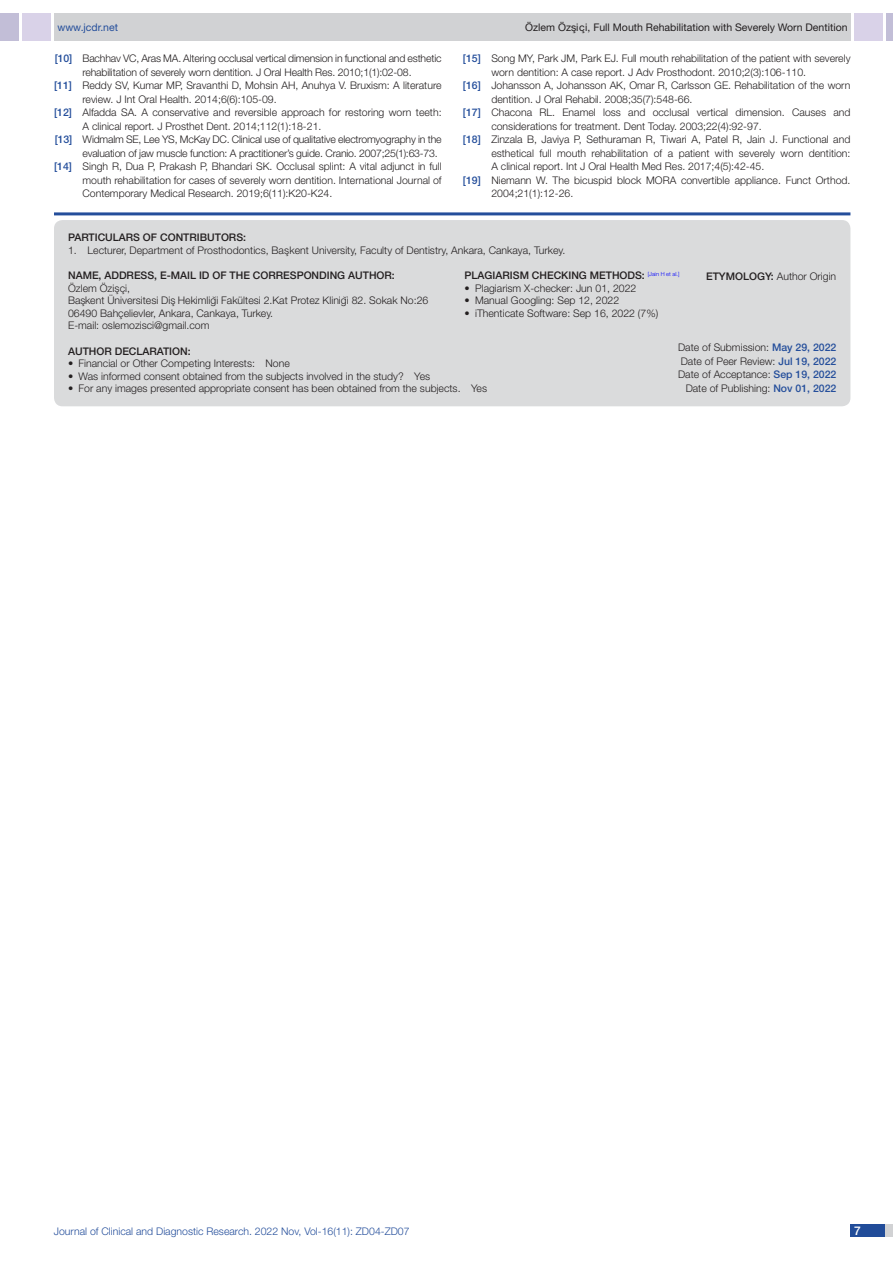
<style>
.page{position:relative;width:893px;height:1263px;background:#fff}
.page>*{position:absolute;margin:0;border:0;box-sizing:border-box;transform-origin:0 0}
.t1{font:500 12px "Helvetica Neue";color:#fff}
.Partic_Contri_Txt{font:300 10.5px/12.6px "Helvetica Neue";color:#231f20}
.Partic_Contri_Txt-2{font:300 10.5px "Helvetica Neue";letter-spacing:-.02em;color:#231f20}
.Partic_Contri_Head{font:500 10.5px "Helvetica Neue";color:#231f20}
.tb_txt{font:300 10.5px "Helvetica Neue";color:#231f20}
.t2{font:300 10.5px "Helvetica Neue";color:#244e9b}
.t3{font:10.5px "Helvetica Neue";color:#231f20}
.Partic_Contri_Head-2{font:300 10.5px "Helvetica Neue";color:#231f20}
.t4{font:10.5px "Helvetica Neue";color:#244e9b}
.s1{font-weight:500;color:#244e9b}
.s2{font-weight:500}
</style>
<div class="page">
<div style="left:54px;top:13px;width:796px;height:28px;background:#d1d2d4"></div>
<div style="left:0;top:13px;width:19px;height:28px;background:#c2bed7"></div>
<div style="left:22px;top:13px;width:29px;height:28px;background:#d9d2e8"></div>
<div style="left:886px;top:13px;width:7px;height:28px;background:#c2bed7"></div>
<div style="left:854px;top:13px;width:29px;height:28px;background:#d9d2e8"></div>
<div style="left:850px;top:1224px;width:43px;height:13px;background:#d1d2d4"></div>
<div style="left:850px;top:1224px;width:35px;height:13px;background:#214c99"></div>
<hr style="left:54px;top:212px;width:796px;height:3px;background:#244e9b">
<div style="left:54px;top:220px;width:796px;height:186px;background:#dadbdc;border-radius:9px"></div>
<p class="t4" style="left:57px;top:21px;width:62px">www.jcdr.net</p>
<p class="t3" style="left:525px;top:21px;width:324px">Özlem Özs¸i c¸ i, Full Mouth Rehabilitation with Severely Worn Dentition</p>
<p class="Partic_Contri_Txt" style="left:55px;top:52px;width:388px"><span class="s1">[10]</span> Bachhav VC, Aras MA. Altering occlusal vertical dimension in functional and esthetic</p>
<p class="Partic_Contri_Txt" style="left:82px;top:66px;width:331px">rehabilitation of severely worn dentition. J Oral Health Res. 2010;1(1):02-08.</p>
<p class="Partic_Contri_Txt" style="left:54px;top:79px;width:389px"><span class="s1">[11]</span> Reddy SV, Kumar MP, Sravanthi D, Mohsin AH, Anuhya V. Bruxism: A literature</p>
<p class="Partic_Contri_Txt" style="left:82px;top:93px;width:196px">review. J Int Oral Health. 2014;6(6):105-09.</p>
<p class="Partic_Contri_Txt" style="left:54px;top:106px;width:389px"><span class="s1">[12]</span> Alfadda SA. A conservative and reversible approach for restoring worn teeth:</p>
<p class="Partic_Contri_Txt" style="left:82px;top:120px;width:240px">A clinical report. J Prosthet Dent. 2014;112(1):18-21.</p>
<p class="Partic_Contri_Txt-2" style="left:55px;top:133px;width:388px"><span class="s1">[13]</span> Widmalm SE, Lee YS, McKay DC. Clinical use of qualitative electromyography in the</p>
<p class="Partic_Contri_Txt-2" style="left:82px;top:147px;width:357px">evaluation of jaw muscle function: A practitioner’s guide. Cranio. 2007;25(1):63-73.</p>
<p class="Partic_Contri_Txt" style="left:54px;top:160px;width:389px"><span class="s1">[14]</span> Singh R, Dua P, Prakash P, Bhandari SK. Occlusal splint: A vital adjunct in full</p>
<p class="Partic_Contri_Txt" style="left:82px;top:174px;width:361px">mouth rehabilitation for cases of severely worn dentition. International Journal of</p>
<p class="Partic_Contri_Txt" style="left:82px;top:187px;width:251px">Contemporary Medical Research. 2019;6(11):K20-K24.</p>
<p class="Partic_Contri_Txt" style="left:463px;top:52px;width:389px"><span class="s1">[15]</span> Song MY, Park JM, Park EJ. Full mouth rehabilitation of the patient with severely</p>
<p class="Partic_Contri_Txt" style="left:491px;top:66px;width:316px">worn dentition: A case report. J Adv Prosthodont. 2010;2(3):106-110.</p>
<p class="Partic_Contri_Txt" style="left:463px;top:79px;width:389px"><span class="s1">[16]</span> Johansson A, Johansson AK, Omar R, Carlsson GE. Rehabilitation of the worn</p>
<p class="Partic_Contri_Txt" style="left:491px;top:93px;width:203px">dentition. J Oral Rehabil. 2008;35(7):548-66.</p>
<p class="Partic_Contri_Txt" style="left:463px;top:106px;width:389px"><span class="s1">[17]</span> Chacona RL. Enamel loss and occlusal vertical dimension. Causes and</p>
<p class="Partic_Contri_Txt" style="left:491px;top:120px;width:272px">considerations for treatment. Dent Today. 2003;22(4):92-97.</p>
<p class="Partic_Contri_Txt" style="left:463px;top:133px;width:389px"><span class="s1">[18]</span> Zinzala B, Javiya P, Sethuraman R, Tiwari A, Patel R, Jain J. Functional and</p>
<p class="Partic_Contri_Txt" style="left:491px;top:147px;width:361px">esthetical full mouth rehabilitation of a patient with severely worn dentition:</p>
<p class="Partic_Contri_Txt" style="left:491px;top:160px;width:274px">A clinical report. Int J Oral Health Med Res. 2017;4(5):42-45.</p>
<p class="Partic_Contri_Txt" style="left:463px;top:174px;width:389px"><span class="s1">[19]</span> Niemann W. The bicuspid block MORA convertible appliance. Funct Orthod.</p>
<p class="Partic_Contri_Txt" style="left:491px;top:187px;width:83px">2004;21(1):12-26.</p>
<p class="Partic_Contri_Head" style="left:68px;top:231px;width:179px">PARTICULARS OF CONTRIBUTORS:</p>
<p class="Partic_Contri_Txt" style="left:68px;top:244px;width:499px">1. Lecturer, Department of Prosthodontics, Bas¸ kent University, Faculty of Dentistry, Ankara, Cankaya, Turkey.</p>
<p class="Partic_Contri_Head" style="left:465px;top:269px;width:216px">PLAGIARISM CHECKING METHODS: <sup>[Jain</sup> <sup>H</sup> <sup>et</sup> <sup>al.]</sup></p>
<p class="tb_txt" style="left:465px;top:281px;width:173px">• Plagiarism X-checker: Jun 01, 2022</p>
<p class="tb_txt" style="left:465px;top:294px;width:156px">• Manual Googling: Sep 12, 2022</p>
<p class="tb_txt" style="left:465px;top:307px;width:195px">• iThenticate Software: Sep 16, 2022 (7%)</p>
<p class="Partic_Contri_Head" style="left:68px;top:269px;width:328px">NAME, ADDRESS, E-MAIL ID OF THE CORRESPONDING AUTHOR:</p>
<p class="Partic_Contri_Head" style="left:706px;top:270px;width:29px">ETYMOLOG</p>
<p class="Partic_Contri_Head-2" style="left:765px;top:269px;width:73px"><span class="s2">Y:</span> Author Origin</p>
<p class="Partic_Contri_Txt" style="left:68px;top:281px;width:63px">Özlem Özis¸ c¸ i,</p>
<p class="Partic_Contri_Txt" style="left:68px;top:294px;width:362px">Bas¸ kent Üniversitesi Dis¸ Hekimlig˘ i Fakültesi 2.Kat Protez Klinig˘ i 82. Sokak No:26<br>06490 Bahçelievler, Ankara, Cankaya, Turkey.</p>
<p class="Partic_Contri_Txt" style="left:68px;top:319px;width:143px">E-mail: oslemozisci@gmail.com</p>
<p class="Partic_Contri_Txt" style="left:678px;top:341px;width:160px">Date of Submission: <span class="s1">MAY 29, 2022</span></p>
<p class="Partic_Contri_Txt" style="left:681px;top:354px;width:157px">Date of Peer Review: <span class="s1">JUL 19, 2022</span></p>
<p class="Partic_Contri_Txt" style="left:678px;top:368px;width:160px">Date of Acceptance: <span class="s1">SEP 19, 2022</span></p>
<p class="Partic_Contri_Txt" style="left:686px;top:381px;width:152px">Date of Publishing: <span class="s1">NOV 01, 2022</span></p>
<p class="Partic_Contri_Head" style="left:68px;top:344px;width:16px">AUTHOR</p>
<p class="Partic_Contri_Head" style="left:115px;top:344px;width:8px">DECLARATION</p>
<p class="Partic_Contri_Head" style="left:188px;top:344px;width:4px">:</p>
<p class="Partic_Contri_Txt" style="left:68px;top:357px;width:223px">• Financial or Other Competing Interests: None</p>
<p class="Partic_Contri_Txt" style="left:68px;top:369px;width:364px">• Was informed consent obtained from the subjects involved in the study? Yes</p>
<p class="Partic_Contri_Txt" style="left:68px;top:382px;width:420px">• For any images presented appropriate consent has been obtained from the subjects. Yes</p>
<p class="t2" style="left:54px;top:1225px;width:357px">Journal of Clinical and Diagnostic Research. 2022 Nov, Vol-16(11): ZD04-ZD07</p>
<p class="t1" style="left:854px;top:1223px;width:8px">7</p>
</div>
